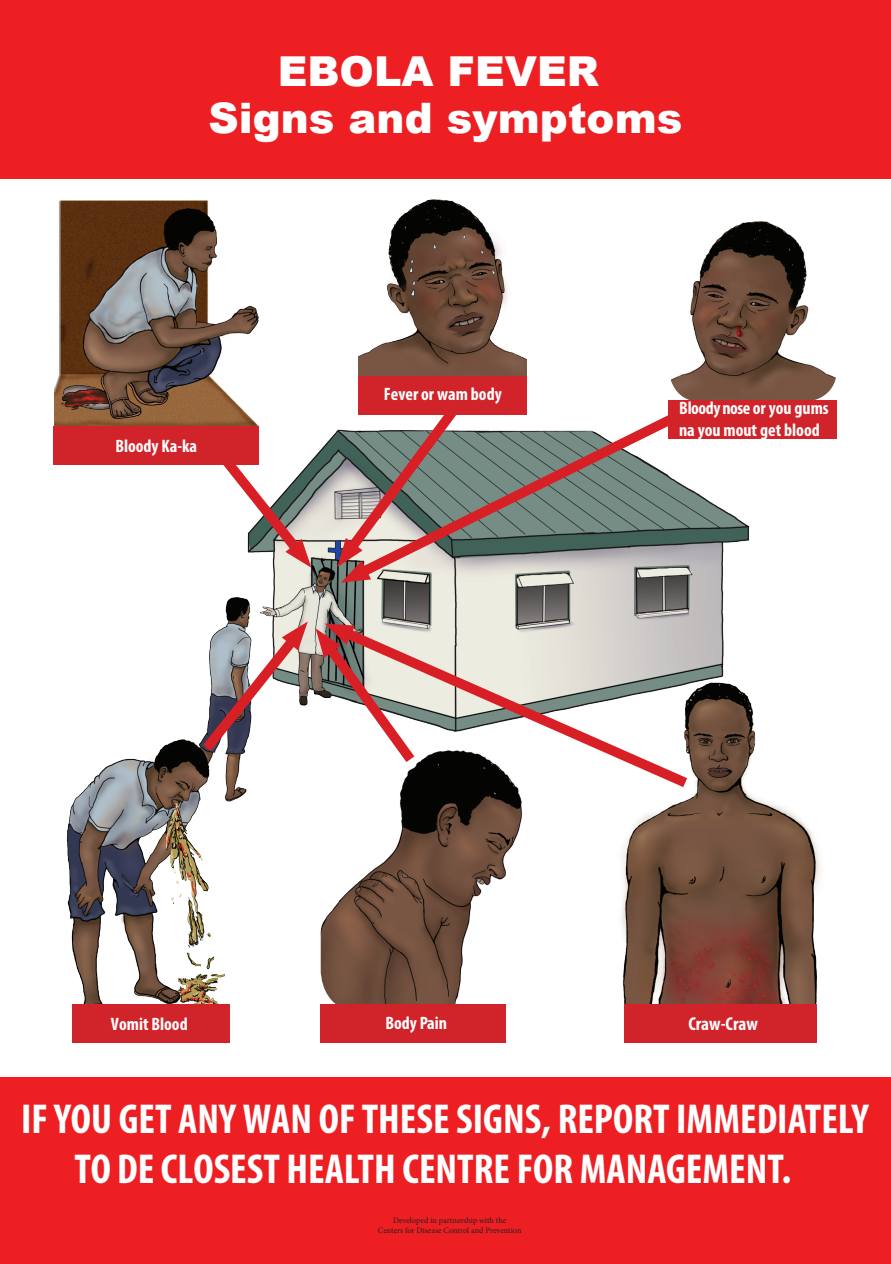
<style>
.page{position:relative;width:891px;height:1264px;background:#fff}
.page>*{position:absolute;margin:0;border:0;box-sizing:border-box;transform-origin:0 0}
.t1{font:700 condensed 42px/50.4px "Myriad Pro";color:#fff;text-align:center}
.t2{font:900 42px "Arial";color:#fff}
.t3{font:900 41.25px "Arial";color:#fff}
.t4{font:700 condensed 18.75px "Myriad Pro";color:#fff}
.t5{font:700 condensed 18px/21.6px "Myriad Pro";color:#fff}
.t6{font:8.25px/9.9px "Minion Pro";letter-spacing:-.005em;color:#231f20;text-align:center}
</style>
<div class="page">
<div style="left:0;top:1077px;width:891px;height:187px;background:#ee1f23"></div>
<div style="left:0;top:0;width:891px;height:178px;background:#ee1f23"></div>
<img style="left:123px;top:426px;width:627px;height:248px">
<img style="left:670px;top:221px;width:166px;height:179px">
<img style="left:359px;top:199px;width:168px;height:177px">
<img style="left:621px;top:674px;width:199px;height:368px">
<img style="left:321px;top:795px;width:201px;height:208px">
<img style="left:66px;top:739px;width:181px;height:304px">
<svg style="left:328px;top:618px;width:370px;height:177px"></svg>
<img style="left:54px;top:200px;width:205px;height:226px">
<svg style="left:206px;top:439px;width:108px;height:129px"></svg>
<svg style="left:343px;top:400px;width:353px;height:188px"></svg>
<svg style="left:334px;top:397px;width:133px;height:186px;background:#a4928e"></svg>
<svg style="left:193px;top:621px;width:231px;height:152px"></svg>
<div style="left:359px;top:376px;width:168px;height:38px;background:#d1232a"></div>
<div style="left:73px;top:1003px;width:157px;height:39px;background:#d1232a"></div>
<div style="left:54px;top:426px;width:205px;height:38px;background:#d1232a"></div>
<div style="left:321px;top:1003px;width:185px;height:39px;background:#d1232a"></div>
<div style="left:669px;top:400px;width:168px;height:39px;background:#d1232a"></div>
<div style="left:624px;top:1003px;width:192px;height:39px;background:#d1232a"></div>
<p class="t3" style="left:278px;top:41px;width:323px">EBOLA FEVER</p>
<p class="t2" style="left:209px;top:87px;width:475px">Signs and symptoms</p>
<p class="t5" style="left:115px;top:435px;width:83px">Bloody Ka-ka</p>
<p class="t5" style="left:384px;top:382px;width:119px">Fever or wam body</p>
<p class="t5" style="left:679px;top:397px;width:151px">Bloody nose or you gums na you mout get blood</p>
<p class="t5" style="left:111px;top:1012px;width:78px">Vomit Blood</p>
<p class="t5" style="left:385px;top:1011px;width:63px">Body Pain</p>
<p class="t4" style="left:688px;top:1012px;width:71px">Craw-Craw</p>
<p class="t1" style="left:21px;top:1092px;width:849px">IF YOU GET ANY WAN OFTHESE SIGNS, REPORT IMMEDIATELY<br>TO DE CLOSEST HEALTH CENTRE FOR MANAGEMENT.</p>
<p class="t6" style="left:378px;top:1215px;width:145px">Developed in partnership with the<br>Centers for Disease Control and Prevention</p>
</div>
